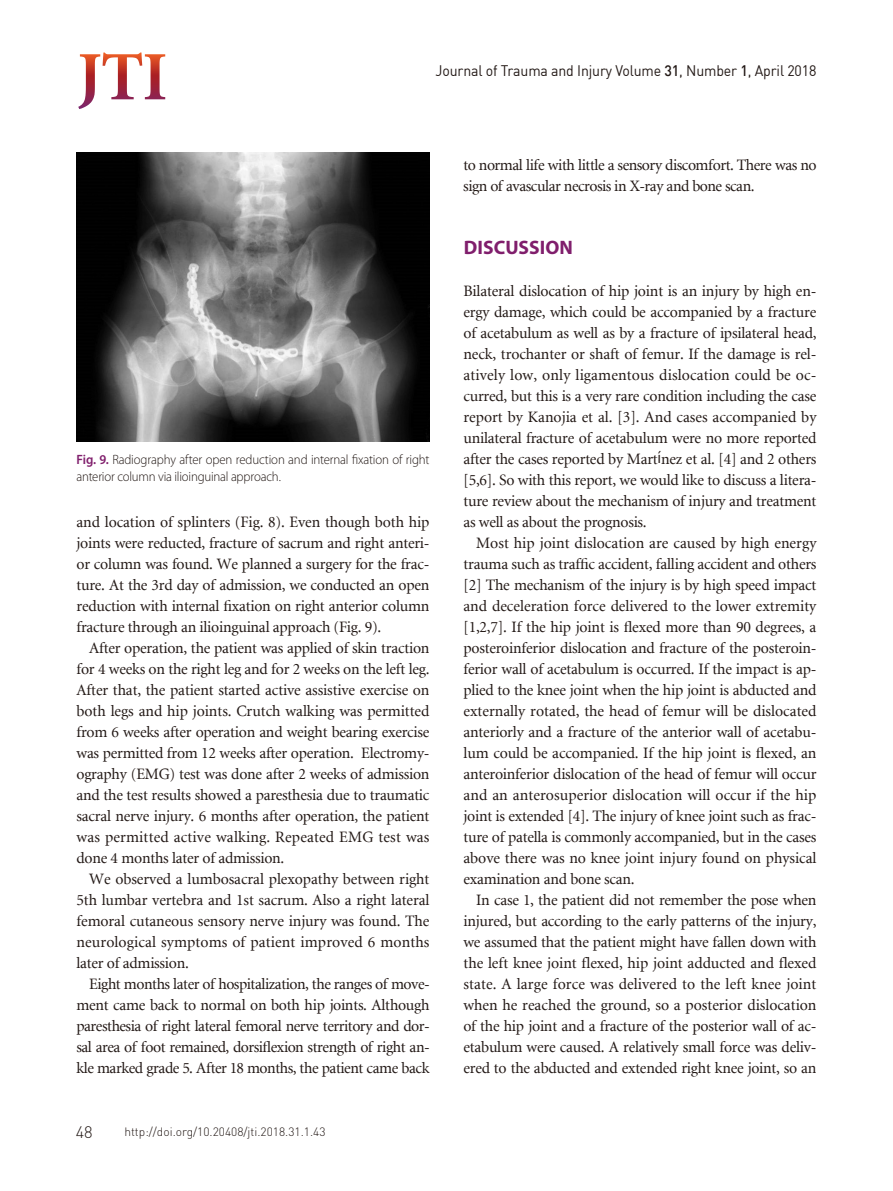
<style>
.page{position:relative;width:893px;height:1191px;background:#fff}
.page>*{position:absolute;margin:0;border:0;box-sizing:border-box;transform-origin:0 0}
.제목1{font:700 19.5px "Myriad Pro";letter-spacing:.005em;color:#801e6c}
.t1{font:300 16.5px "DIN Pro";color:#231916}
.들여쓰기본문{font:15.75px/21px "Minion LT";letter-spacing:-.015em;color:#231916;text-align:justify}
.제목밑본문{font:15.75px/21px "Minion LT";letter-spacing:-.015em;color:#231916;text-align:justify}
.t2{font:15px "DIN";letter-spacing:-.01em;color:#231916;scale:.94 1}
.그림설명{font:300 13.5px/16.2px "Myriad Pro";letter-spacing:-.015em;color:#231916;scale:.95 1}
.t3{font:300 12px "DIN Pro";color:#231916}
.s1{font-weight:500}
.s2{font-weight:600;color:#801e6c}
.s3{font-family:"Malgun Gothic"}
</style>
<div class="page">
<svg style="left:78px;top:53px;width:87px;height:56px"></svg>
<img style="left:77px;top:152px;width:352px;height:290px">
<p class="t2" style="left:435px;top:61px;width:407px">Journal of Trauma and Injury Volume <span class="s1">31</span>, Number <span class="s1">1</span>, April 2018</p>
<p class="그림설명" style="left:77px;top:452px;width:373px"><span class="s2">Fig. 9.</span> Radiography after open reduction and internal fixation of right anterior column via ilioinguinal approach.</p>
<p class="들여쓰기본문" style="left:76px;top:512px;width:355px">and location of splinters (Fig. 8). Even though both hip joints were reducted, fracture of sacrum and right anteri&shy;or column was found. We planned a surgery for the frac&shy;ture. At the 3rd day of admission, we conducted an open reduction with internal fixation on right anterior column fracture through an ilioinguinal approach (Fig. 9).</p>
<p class="들여쓰기본문" style="left:76px;top:638px;width:355px;text-indent:13px">After operation, the patient was applied of skin traction for 4 weeks on the right leg and for 2 weeks on the left leg.<br>After that, the patient started active assistive exercise on both legs and hip joints. Crutch walking was permitted from 6 weeks after operation and weight bearing exercise was permitted from 12 weeks after operation. Electromy&shy;ography (EMG) test was done after 2 weeks of admission and the test results showed a paresthesia due to traumatic sacral nerve injury. 6 months after operation, the patient was permitted active walking. Repeated EMG test was done 4 months later of admission.</p>
<p class="들여쓰기본문" style="left:76px;top:869px;width:355px;text-indent:13px">We observed a lumbosacral plexopathy between right 5th lumbar vertebra and 1st sacrum. Also a right lateral femoral cutaneous sensory nerve injury was found. The neurological symptoms of patient improved 6 months later of admission.</p>
<p class="들여쓰기본문" style="left:76px;top:974px;width:355px;text-indent:13px">Eight months later of hospitalization, the ranges of move&shy;ment came back to normal on both hip joints. Although paresthesia of right lateral femoral nerve territory and dor&shy;sal area of foot remained, dorsiflexion strength of right an&shy;kle marked grade 5. After 18 months, the patient came back</p>
<p class="t1" style="left:76px;top:1120px;width:18px">48</p>
<p class="t3" style="left:124px;top:1123px;width:203px">http://doi.org/10.20408/jti.2018.31.1.43</p>
<p class="들여쓰기본문" style="left:463px;top:155px;width:355px">to normal life with little a sensory discomfort. There was no sign of avascular necrosis in X-ray and bone scan.</p>
<p class="제목1" style="left:464px;top:234px;width:111px">DISCUSSION</p>
<p class="제목밑본문" style="left:463px;top:281px;width:355px">Bilateral dislocation of hip joint is an injury by high en&shy;ergy damage, which could be accompanied by a fracture of acetabulum as well as by a fracture of ipsilateral head, neck, trochanter or shaft of femur. If the damage is rel&shy;atively low, only ligamentous dislocation could be oc&shy;curred, but this is a very rare condition including the case report by Kanojia et al. [3]. And cases accompanied by unilateral fracture of acetabulum were no more reported after the cases reported by Mart<span class="s3">í</span>nez et al. [4] and 2 others [5,6]. So with this report, we would like to discuss a litera&shy;ture review about the mechanism of injury and treatment as well as about the prognosis.</p>
<p class="들여쓰기본문" style="left:463px;top:533px;width:355px;text-indent:13px">Most hip joint dislocation are caused by high energy trauma such as traffic accident, falling accident and others [2] The mechanism of the injury is by high speed impact and deceleration force delivered to the lower extremity [1,2,7]. If the hip joint is flexed more than 90 degrees, a posteroinferior dislocation and fracture of the posteroin&shy;ferior wall of acetabulum is occurred. If the impact is ap&shy;plied to the knee joint when the hip joint is abducted and externally rotated, the head of femur will be dislocated anteriorly and a fracture of the anterior wall of acetabu&shy;lum could be accompanied. If the hip joint is flexed, an anteroinferior dislocation of the head of femur will occur and an anterosuperior dislocation will occur if the hip joint is extended [4]. The injury of knee joint such as frac&shy;ture of patella is commonly accompanied, but in the cases above there was no knee joint injury found on physical examination and bone scan.</p>
<p class="들여쓰기본문" style="left:463px;top:890px;width:355px;text-indent:13px">In case 1, the patient did not remember the pose when injured, but according to the early patterns of the injury, we assumed that the patient might have fallen down with the left knee joint flexed, hip joint adducted and flexed state. A large force was delivered to the left knee joint when he reached the ground, so a posterior dislocation of the hip joint and a fracture of the posterior wall of ac&shy;etabulum were caused. A relatively small force was deliv&shy;ered to the abducted and extended right knee joint, so an</p>
</div>
